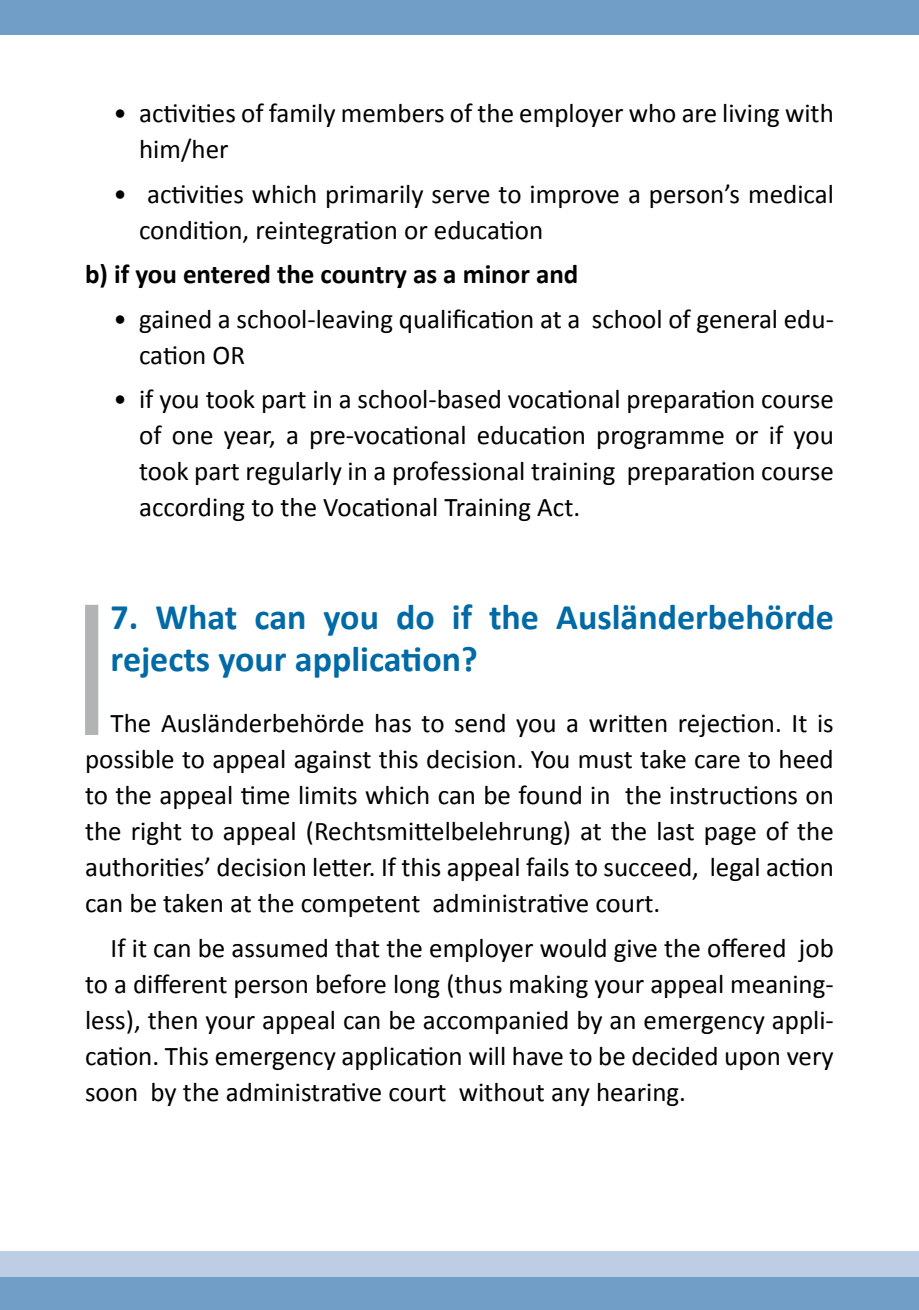
<style>
.page{position:relative;width:919px;height:1310px;background:#fff}
.page>*{position:absolute;margin:0;border:0;box-sizing:border-box;transform-origin:0 0}
.t1{font:700 36px/42px "Calibri";color:#006aa7}
.t2{font:27px/36px "Calibri";color:#000}
.t3{font:700 27px "Calibri";color:#000}
</style>
<div class="page">
<div style="left:0;top:0;width:918px;height:34px;background:#709ec7"></div>
<div style="left:0;top:1276px;width:918px;height:34px;background:#709ec7"></div>
<div style="left:0;top:1251px;width:918px;height:25px;background:#bdcde3"></div>
<div style="left:85px;top:605px;width:13px;height:130px;background:#b1b3b4"></div>
<p class="t2" style="left:139px;top:95px;width:696px;text-indent:-26px">• activities of family members of the employer who are living with him/her</p>
<p class="t2" style="left:139px;top:176px;width:696px;text-indent:-26px">• activities which primarily serve to improve a person’s medical condition, reintegration or education</p>
<p class="t3" style="left:85px;top:257px;width:495px">b) if you entered the country as a minor and</p>
<p class="t2" style="left:139px;top:301px;width:696px;text-indent:-26px">• gained a school-leaving qualification at a school of general edu&shy;cation OR</p>
<p class="t2" style="left:139px;top:381px;width:696px;text-align:justify;text-indent:-26px">• if you took part in a school-based vocational preparation course of one year, a pre-vocational education programme or if you took part regularly in a professional training preparation course according to the Vocational Training Act.</p>
<h1 class="t1" style="left:111px;top:595px;width:724px">7. What can you do if the Ausländerbehörde rejects your application?</h1>
<p class="t2" style="left:85px;top:705px;width:750px;text-align:justify;text-indent:26px">The Ausländerbehörde has to send you a written rejection. It is possible to appeal against this decision. You must take care to heed to the appeal time limits which can be found in the instructions on the right to appeal (Rechtsmittelbelehrung) at the last page of the authorities’ decision letter. If this appeal fails to succeed, legal action can be taken at the competent administrative court.</p>
<p class="t2" style="left:85px;top:929px;width:750px;text-align:justify;text-indent:26px">If it can be assumed that the employer would give the offered job to a different person before long (thus making your appeal meaning&shy;less), then your appeal can be accompanied by an emergency appli&shy;cation. This emergency application will have to be decided upon very soon by the administrative court without any hearing.</p>
</div>
